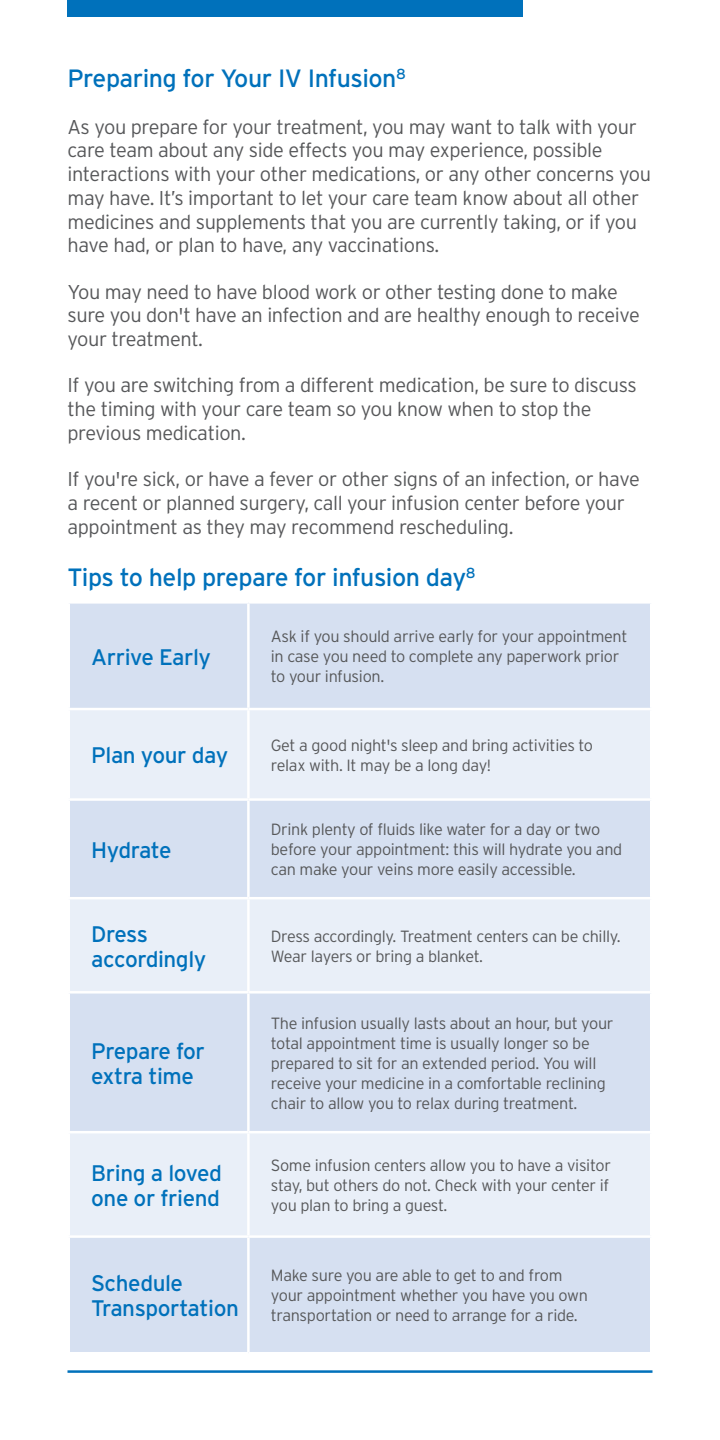
<style>
.page{position:relative;width:720px;height:1440px;background:#fff}
.page>*{position:absolute;margin:0;border:0;box-sizing:border-box;transform-origin:0 0}
.Unbranded_Subhead{font:25px "Interstate";letter-spacing:-.02em;color:#0071bb}
.Table_subs{font:22.5px/25px "Interstate";letter-spacing:-.02em;color:#0071bb}
.Unbranded_Section{font:300 20px/23.8px "Interstate";letter-spacing:-.02em;color:#57585a}
.Table_copy{font:300 16.25px/20px "Interstate";letter-spacing:-.02em;color:#57585a}
</style>
<div class="page">
<div style="left:70px;top:604px;width:580px;height:748px;background:#d6e0f1"></div>
<svg style="left:70px;top:710px;width:580px;height:525px;background:#e0e8f4"></svg>
<hr style="left:247px;top:604px;width:3px;height:104px;background:#fff">
<hr style="left:68px;top:708px;width:180px;height:2px;background:#fff">
<hr style="left:248px;top:708px;width:404px;height:2px;background:#fff">
<hr style="left:247px;top:710px;width:3px;height:88px;background:#fff">
<hr style="left:68px;top:798px;width:180px;height:3px;background:#fff">
<hr style="left:248px;top:798px;width:404px;height:3px;background:#fff">
<hr style="left:247px;top:801px;width:3px;height:96px;background:#fff">
<hr style="left:68px;top:897px;width:180px;height:2px;background:#fff">
<hr style="left:248px;top:897px;width:404px;height:2px;background:#fff">
<hr style="left:247px;top:899px;width:3px;height:92px;background:#fff">
<hr style="left:68px;top:991px;width:180px;height:3px;background:#fff">
<hr style="left:248px;top:991px;width:404px;height:3px;background:#fff">
<hr style="left:247px;top:994px;width:3px;height:137px;background:#fff">
<hr style="left:68px;top:1131px;width:180px;height:2px;background:#fff">
<hr style="left:248px;top:1131px;width:404px;height:2px;background:#fff">
<hr style="left:247px;top:1133px;width:3px;height:102px;background:#fff">
<hr style="left:68px;top:1235px;width:180px;height:3px;background:#fff">
<hr style="left:248px;top:1235px;width:404px;height:3px;background:#fff">
<hr style="left:247px;top:1238px;width:3px;height:114px;background:#fff">
<div style="left:68px;top:0;width:455px;height:17px;background:#0071bb"></div>
<hr style="left:68px;top:1370px;width:584px;height:3px;background:#0071bb">
<p class="Unbranded_Subhead" style="left:68px;top:65px;width:340px">Preparing for Your IV Infusion<sup>8</sup></p>
<p class="Unbranded_Section" style="left:68px;top:115px;width:585px">As you prepare for your treatment, you may want to talk with your care team about any side effects you may experience, possible interactions with your other medications, or any other concerns you may have. It’s important to let your care team know about all other medicines and supplements that you are currently taking, or if you have had, or plan to have, any vaccinations.</p>
<p class="Unbranded_Section" style="left:68px;top:280px;width:574px">You may need to have blood work or other testing done to make sure you don't have an infection and are healthy enough to receive your treatment.</p>
<p class="Unbranded_Section" style="left:68px;top:373px;width:571px">If you are switching from a different medication, be sure to discuss the timing with your care team so you know when to stop the previous medication.</p>
<p class="Unbranded_Section" style="left:68px;top:467px;width:574px">If you're sick, or have a fever or other signs of an infection, or have a recent or planned surgery, call your infusion center before your appointment as they may recommend rescheduling.</p>
<p class="Unbranded_Subhead" style="left:68px;top:563px;width:410px">Tips to help prepare for infusion day<sup>8</sup></p>
<p class="Table_subs" style="left:91px;top:644px;width:121px">Arrive Early</p>
<p class="Table_copy" style="left:271px;top:626px;width:358px">Ask if you should arrive early for your appointment in case you need to complete any paperwork prior to your infusion.</p>
<p class="Table_subs" style="left:91px;top:743px;width:138px">Plan your day</p>
<p class="Table_copy" style="left:271px;top:735px;width:324px">Get a good night's sleep and bring activities to relax with. It may be a long day!</p>
<p class="Table_subs" style="left:91px;top:837px;width:82px">Hydrate</p>
<p class="Table_copy" style="left:271px;top:820px;width:353px">Drink plenty of fluids like water for a day or two before your appointment: this will hydrate you and can make your veins more easily accessible.</p>
<p class="Table_subs" style="left:91px;top:921px;width:117px">Dress accordingly</p>
<p class="Table_copy" style="left:271px;top:926px;width:351px">Dress accordingly. Treatment centers can be chilly.<br>Wear layers or bring a blanket.</p>
<p class="Table_subs" style="left:91px;top:1038px;width:115px">Prepare for extra time</p>
<p class="Table_copy" style="left:271px;top:1013px;width:344px">The infusion usually lasts about an hour, but your total appointment time is usually longer so be prepared to sit for an extended period. You will receive your medicine in a comfortable reclining chair to allow you to relax during treatment.</p>
<p class="Table_subs" style="left:91px;top:1160px;width:132px">Bring a loved one or friend</p>
<p class="Table_copy" style="left:271px;top:1155px;width:342px;text-align:justify">Some infusion centers allow you to have a visitor stay, but others do not. Check with your center if you plan to bring a guest.</p>
<p class="Table_subs" style="left:91px;top:1271px;width:149px">Schedule<br>Transportation</p>
<p class="Table_copy" style="left:271px;top:1266px;width:319px">Make sure you are able to get to and from your appointment whether you have you own transportation or need to arrange for a ride.</p>
</div>
